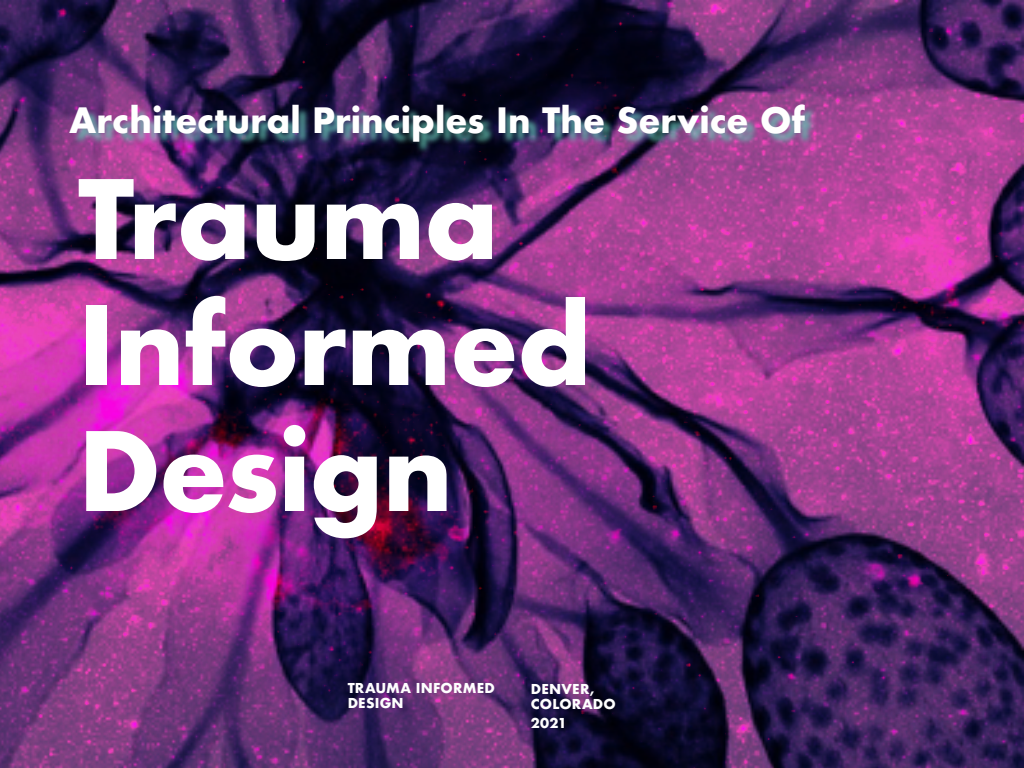
<style>
.page{position:relative;width:1024px;height:768px;background:#fff}
.page>*{position:absolute;margin:0;border:0;box-sizing:border-box;transform-origin:0 0}
.Pullout_Text_-_Large{font:700 106px "Futura";letter-spacing:-.01em;color:#fff}
.Index_Page_Titles_Te{font:700 34px "Futura";color:#fff}
.Sidebar_Text{font:700 13.3px/15.2px "Futura";letter-spacing:.015em;color:#fff}
</style>
<div class="page">
<img style="left:0;top:0;width:1024px;height:768px">
<div style="left:71px;top:106px;width:746px;height:48px;background:#66c5b4;opacity:.75"></div>
<p class="Index_Page_Titles_Te" style="left:69px;top:96px;width:738px">Architectural Principles In The Service Of</p>
<p class="Pullout_Text_-_Large" style="left:78px;top:143px;width:422px">Trauma</p>
<p class="Pullout_Text_-_Large" style="left:78px;top:269px;width:515px">Informed</p>
<p class="Pullout_Text_-_Large" style="left:78px;top:395px;width:377px">Design</p>
<p class="Sidebar_Text" style="left:348px;top:680px;width:149px">TRAUMA INFORMED<br>DESIGN</p>
<p class="Sidebar_Text" style="left:531px;top:681px;width:86px">DENVER,<br>COLORADO</p>
<p class="Sidebar_Text" style="left:531px;top:715px;width:38px">2021</p>
</div>
